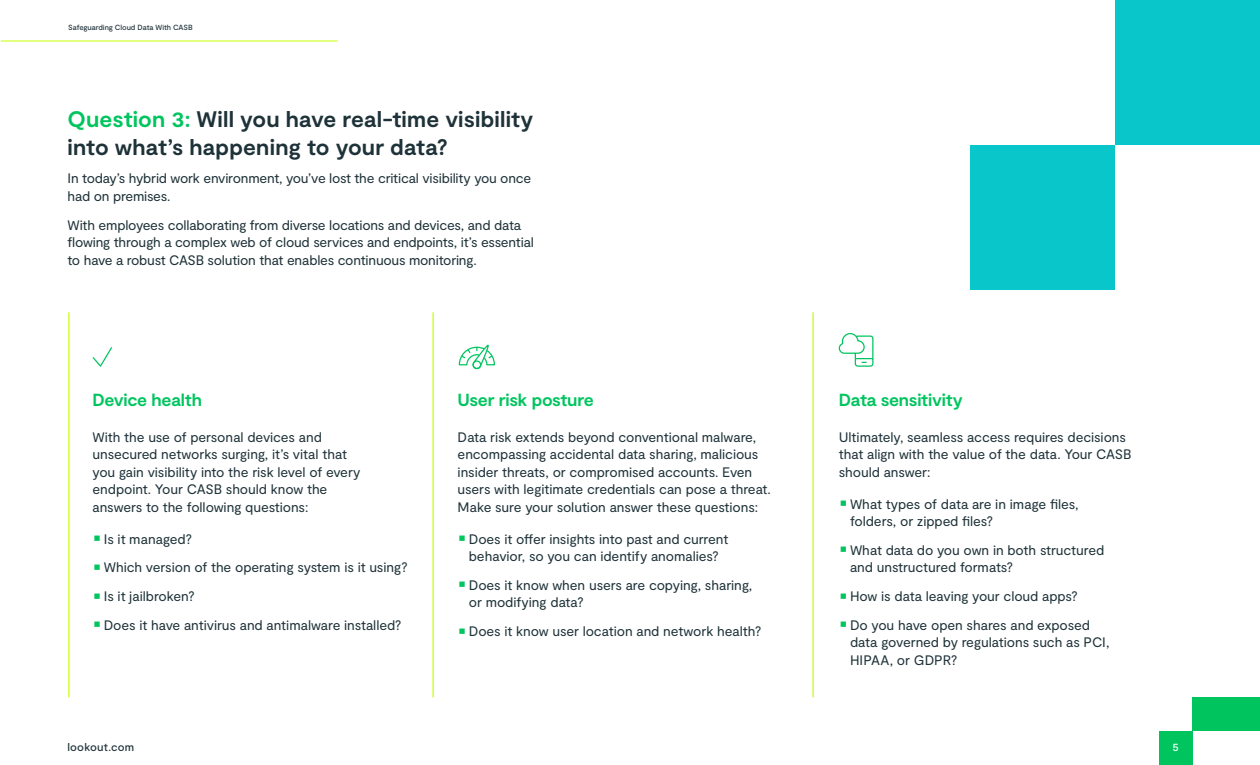
<style>
.page{position:relative;width:1260px;height:765px;background:#fff}
.page>*{position:absolute;margin:0;border:0;box-sizing:border-box;transform-origin:0 0}
.Inline_Subhead_-_Lookout_Black{font:700 22.5px/27.5px "Moderat";letter-spacing:.005em;color:#1e3239}
.Body_Copy_-_Lookout_Black{font:700 17.5px "Moderat";letter-spacing:-.015em;color:#00c55f}
.Body_Copy_-_Lookout_Black-2{font:13.75px/17.5px "Moderat";letter-spacing:-.01em;color:#1e3239}
.t1{font:500 11.25px "Moderat";letter-spacing:.015em;color:#1e3239}
.t2{font:500 11.25px "Moderat";color:#fff}
.Resource_Title_-_Lookout_Black{font:500 7.5px "Moderat";letter-spacing:-.005em;color:#1e3239}
.s1{color:#00c55f}
</style>
<div class="page">
<div style="left:1159px;top:731px;width:33px;height:34px;background:#00c55f"></div>
<div style="left:1192px;top:697px;width:68px;height:34px;background:#00c55f"></div>
<hr style="left:1px;top:41px;width:337px;height:1px;background:#c8ff00">
<div style="left:1115px;top:0;width:145px;height:145px;background:#09c6cb"></div>
<div style="left:970px;top:145px;width:145px;height:145px;background:#09c6cb"></div>
<hr style="left:432px;top:312px;width:2px;height:385px;background:#c8ff00">
<hr style="left:68px;top:312px;width:2px;height:385px;background:#c8ff00">
<hr style="left:812px;top:312px;width:2px;height:385px;background:#c8ff00">
<svg style="left:92px;top:347px;width:21px;height:20px"></svg>
<svg style="left:838px;top:333px;width:36px;height:34px"></svg>
<svg style="left:458px;top:345px;width:37px;height:24px"></svg>
<p class="Resource_Title_-_Lookout_Black" style="left:68px;top:23px;width:126px">Safeguarding Cloud Data With CASB</p>
<p class="Inline_Subhead_-_Lookout_Black" style="left:68px;top:107px;width:467px"><span class="s1">Question 3:</span> Will you have real-time visibility into what’s happening to your data?</p>
<p class="Body_Copy_-_Lookout_Black-2" style="left:68px;top:170px;width:465px">In today’s hybrid work environment, you’ve lost the critical visibility you once had on premises.</p>
<p class="Body_Copy_-_Lookout_Black-2" style="left:68px;top:217px;width:468px">With employees collaborating from diverse locations and devices, and data flowing through a complex web of cloud services and endpoints, it’s essential to have a robust CASB solution that enables continuous monitoring.</p>
<p class="Body_Copy_-_Lookout_Black" style="left:92px;top:389px;width:111px">Device health</p>
<p class="Body_Copy_-_Lookout_Black" style="left:457px;top:389px;width:138px">User risk posture</p>
<p class="Body_Copy_-_Lookout_Black" style="left:839px;top:389px;width:125px">Data sensitivity</p>
<p class="Body_Copy_-_Lookout_Black-2" style="left:92px;top:429px;width:270px">With the use of personal devices and unsecured networks surging, it’s vital that you gain visibility into the risk level of every endpoint. Your CASB should know the answers to the following questions:</p>
<p class="Body_Copy_-_Lookout_Black-2" style="left:458px;top:429px;width:315px">Data risk extends beyond conventional malware, encompassing accidental data sharing, malicious insider threats, or compromised accounts. Even users with legitimate credentials can pose a threat.<br>Make sure your solution answer these questions:</p>
<p class="Body_Copy_-_Lookout_Black-2" style="left:839px;top:429px;width:294px">Ultimately, seamless access requires decisions that align with the value of the data. Your CASB should answer:</p>
<p class="Body_Copy_-_Lookout_Black-2" style="left:104px;top:531px;width:90px">Is it managed?</p>
<p class="Body_Copy_-_Lookout_Black-2" style="left:104px;top:559px;width:305px">Which version of the operating system is it using?</p>
<p class="Body_Copy_-_Lookout_Black-2" style="left:104px;top:588px;width:92px">Is it jailbroken?</p>
<p class="Body_Copy_-_Lookout_Black-2" style="left:104px;top:617px;width:299px">Does it have antivirus and antimalware installed?</p>
<p class="Body_Copy_-_Lookout_Black-2" style="left:850px;top:496px;width:230px">What types of data are in image files, folders, or zipped files?</p>
<p class="Body_Copy_-_Lookout_Black-2" style="left:850px;top:542px;width:256px">What data do you own in both structured and unstructured formats?</p>
<p class="Body_Copy_-_Lookout_Black-2" style="left:850px;top:588px;width:229px">How is data leaving your cloud apps?</p>
<p class="Body_Copy_-_Lookout_Black-2" style="left:850px;top:617px;width:261px">Do you have open shares and exposed data governed by regulations such as PCI,<br>HIPAA, or GDPR?</p>
<p class="Body_Copy_-_Lookout_Black-2" style="left:469px;top:531px;width:261px">Does it offer insights into past and current behavior, so you can identify anomalies?</p>
<p class="Body_Copy_-_Lookout_Black-2" style="left:469px;top:577px;width:285px">Does it know when users are copying, sharing, or modifying data?</p>
<p class="Body_Copy_-_Lookout_Black-2" style="left:469px;top:623px;width:294px">Does it know user location and network health?</p>
<p class="t1" style="left:68px;top:741px;width:68px">lookout.com</p>
<p class="t2" style="left:1172px;top:741px;width:8px">5</p>
</div>
